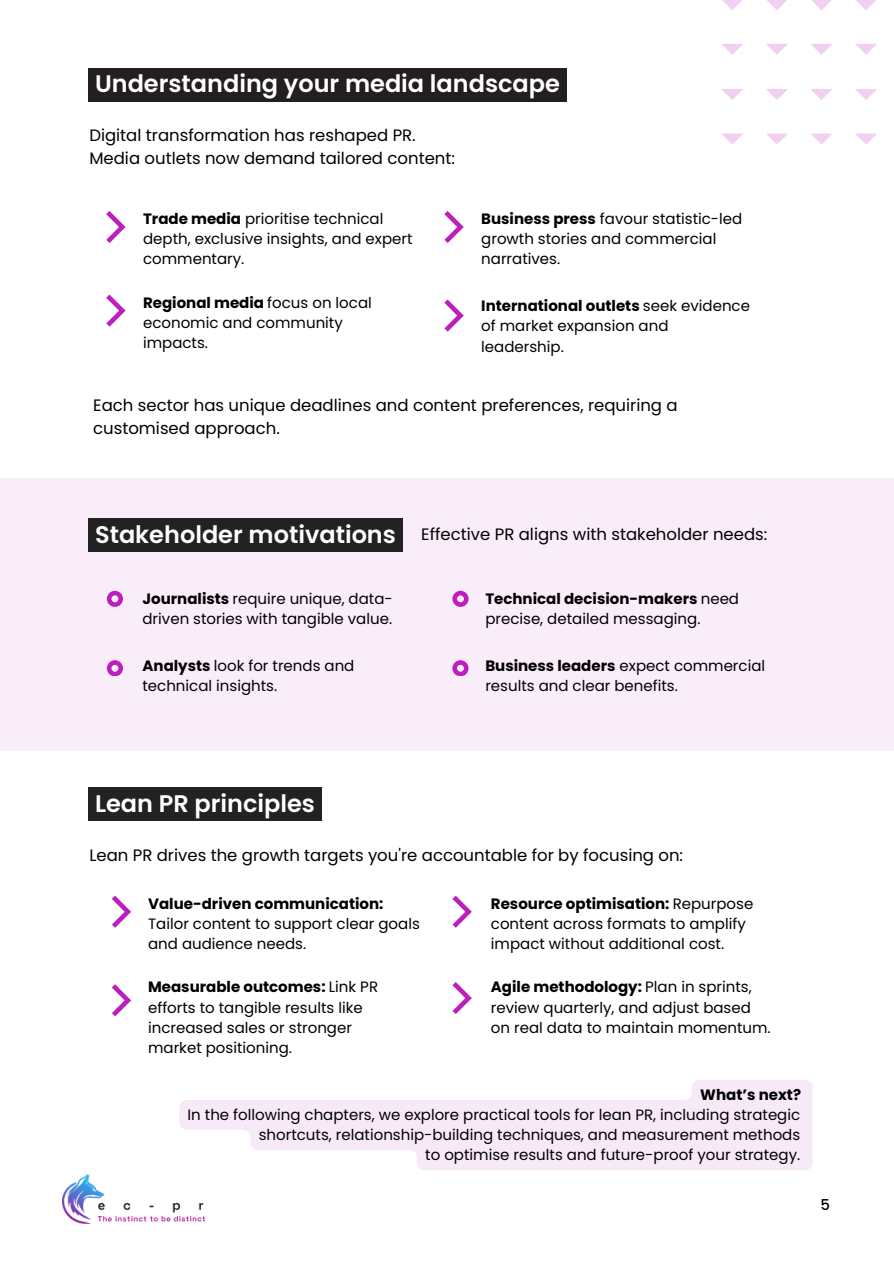
<style>
.page{position:relative;width:894px;height:1264px;background:#fff}
.page>*{position:absolute;margin:0;border:0;box-sizing:border-box;transform-origin:0 0}
.t1{font:600 24px "Poppins";color:#fff}
.t2{font:16.5px/22.5px "Poppins";color:#000}
.t3{font:15px/20.2px "Poppins";color:#000}
.t4{font:700 15px "Poppins";color:#000}
.t5{font:500 15px "Poppins";color:#000}
.s1{font-weight:700}
</style>
<div class="page">
<img style="left:62px;top:1174px;width:143px;height:49px">
<svg style="left:106px;top:211px;width:19px;height:32px"></svg>
<svg style="left:106px;top:294px;width:19px;height:33px"></svg>
<svg style="left:444px;top:211px;width:19px;height:32px"></svg>
<svg style="left:444px;top:299px;width:19px;height:32px"></svg>
<div style="left:0;top:478px;width:893px;height:273px;background:#f9edf9"></div>
<svg style="left:112px;top:895px;width:19px;height:32px"></svg>
<svg style="left:112px;top:984px;width:19px;height:32px"></svg>
<svg style="left:452px;top:895px;width:19px;height:32px"></svg>
<svg style="left:452px;top:982px;width:19px;height:32px"></svg>
<svg style="left:855px;top:133px;width:22px;height:12px"></svg>
<svg style="left:855px;top:89px;width:22px;height:11px"></svg>
<svg style="left:855px;top:44px;width:22px;height:11px"></svg>
<svg style="left:856px;top:0;width:20px;height:10px"></svg>
<svg style="left:811px;top:133px;width:21px;height:12px"></svg>
<svg style="left:811px;top:89px;width:21px;height:11px"></svg>
<svg style="left:811px;top:44px;width:21px;height:11px"></svg>
<svg style="left:811px;top:0;width:21px;height:10px"></svg>
<svg style="left:766px;top:133px;width:21px;height:12px"></svg>
<svg style="left:766px;top:89px;width:21px;height:11px"></svg>
<svg style="left:766px;top:44px;width:21px;height:11px"></svg>
<svg style="left:767px;top:0;width:20px;height:10px"></svg>
<svg style="left:721px;top:133px;width:22px;height:12px"></svg>
<svg style="left:721px;top:89px;width:22px;height:11px"></svg>
<svg style="left:722px;top:44px;width:21px;height:11px"></svg>
<svg style="left:722px;top:0;width:20px;height:10px"></svg>
<svg style="left:107px;top:590px;width:16px;height:16px"></svg>
<div style="left:88px;top:68px;width:478px;height:34px;background:#231f20"></div>
<div style="left:88px;top:518px;width:315px;height:34px;background:#222"></div>
<div style="left:88px;top:787px;width:234px;height:34px;background:#222"></div>
<svg style="left:179px;top:1080px;width:633px;height:90px;fill:#f8e9f8"></svg>
<svg style="left:107px;top:660px;width:16px;height:16px"></svg>
<svg style="left:452px;top:590px;width:16px;height:16px"></svg>
<svg style="left:452px;top:660px;width:16px;height:16px"></svg>
<p class="t1" style="left:95px;top:67px;width:466px">Understanding your media landscape</p>
<h1 class="t2" style="left:89px;top:124px;width:328px">Digital transformation has reshaped PR.</h1>
<p class="t2" style="left:89px;top:147px;width:367px">Media outlets now demand tailored content:</p>
<h1 class="t3" style="left:143px;top:208px;width:271px"><span class="s1">Trade media</span> prioritise technical depth, exclusive insights, and expert commentary.</h1>
<p class="t3" style="left:143px;top:292px;width:230px"><span class="s1">Regional media</span> focus on local economic and community</p>
<p class="t3" style="left:143px;top:333px;width:66px">impacts.</p>
<p class="t3" style="left:481px;top:208px;width:262px"><span class="s1">Business press</span> favour statistic-led growth stories and commercial narratives.</p>
<p class="t3" style="left:481px;top:295px;width:270px"><span class="s1">International outlets</span> seek evidence of market expansion and leadership.</p>
<p class="t2" style="left:93px;top:394px;width:585px">Each sector has unique deadlines and content preferences, requiring a customised approach.</p>
<p class="t1" style="left:95px;top:517px;width:302px">Stakeholder motivations</p>
<p class="t2" style="left:421px;top:523px;width:347px">Effective PR aligns with stakeholder needs:</p>
<p class="t3" style="left:142px;top:588px;width:252px"><span class="s1">Journalists</span> require unique, data&shy;driven stories with tangible value.</p>
<p class="t3" style="left:142px;top:655px;width:213px"><span class="s1">Analysts</span> look for trends and technical insights.</p>
<p class="t3" style="left:485px;top:588px;width:255px"><span class="s1">Technical decision-makers</span> need precise, detailed messaging.</p>
<p class="t3" style="left:485px;top:655px;width:281px"><span class="s1">Business leaders</span> expect commercial results and clear benefits.</p>
<h1 class="t1" style="left:95px;top:786px;width:221px">Lean PR principles</h1>
<p class="t2" style="left:89px;top:844px;width:595px">Lean PR drives the growth targets you're accountable for by focusing on:</p>
<p class="t3" style="left:148px;top:893px;width:273px"><span class="s1">Value-driven communication:<br></span>Tailor content to support clear goals and audience needs.</p>
<p class="t3" style="left:148px;top:977px;width:231px"><span class="s1">Measurable outcomes:</span> Link PR efforts to tangible results like increased sales or stronger market positioning.</p>
<p class="t3" style="left:491px;top:893px;width:264px"><span class="s1">Resource optimisation:</span> Repurpose content across formats to amplify impact without additional cost.</p>
<p class="t3" style="left:491px;top:977px;width:281px"><span class="s1">Agile methodology:</span> Plan in sprints, review quarterly, and adjust based on real data to maintain momentum.</p>
<p class="t4" style="left:700px;top:1083px;width:102px">What’s next?</p>
<p class="t3" style="left:187px;top:1104px;width:614px">In the following chapters, we explore practical tools for lean PR, including strategic</p>
<p class="t3" style="left:259px;top:1124px;width:543px">shortcuts, relationship-building techniques, and measurement methods</p>
<p class="t3" style="left:425px;top:1145px;width:376px">to optimise results and future-proof your strategy.</p>
<p class="t5" style="left:820px;top:1193px;width:11px">5</p>
</div>
